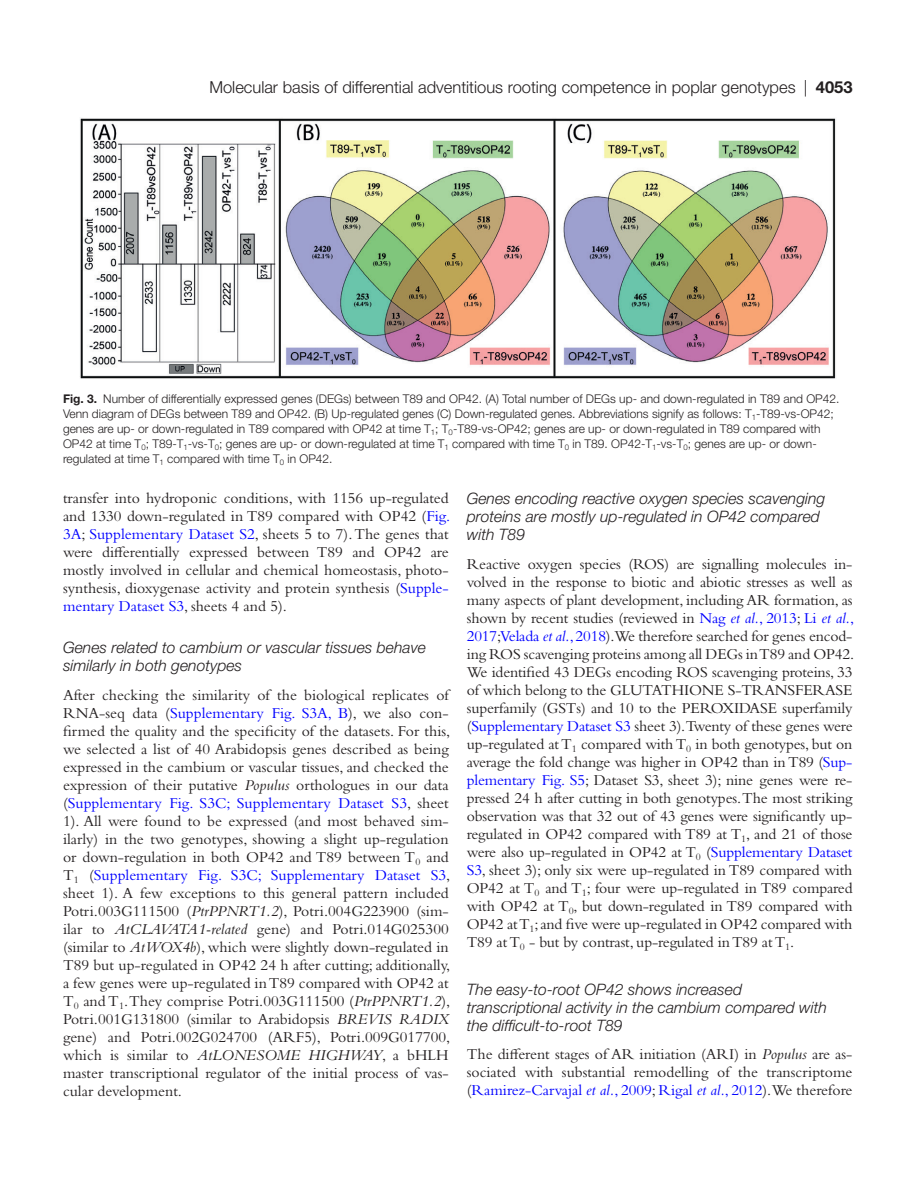
<style>
.page{position:relative;width:919px;height:1187px;background:#fff}
.page>*{position:absolute;margin:0;border:0;box-sizing:border-box;transform-origin:0 0}
.t1{font:300 16.5px "Helvetica Neue LT Std";color:#231f20}
.t2{font:15.75px/18px "Bembo Std";color:#231f20;text-align:justify}
.t3{font:italic 300 15.75px/18px "Helvetica Neue LT Std";color:#231f20}
.t4{font:300 12px/15px "Helvetica Neue LT Std";color:#231f20}
.s1{font-weight:700}
.s2{color:#00f}
.s3{font-style:italic}
.s4{font-style:italic;color:#00f}
</style>
<div class="page">
<img style="left:80px;top:118px;width:756px;height:261px">
<p class="t1" style="left:209px;top:77px;width:644px">Molecular basis of differential adventitious rooting competence in poplar genotypes | <span class="s1">4053</span></p>
<p class="t4" style="left:63px;top:390px;width:778px"><span class="s1">Fig. 3.</span> Number of differentially expressed genes (DEGs) between T89 and OP42. (A) Total number of DEGs up- and down-regulated in T89 and OP42.<br>Venn diagram of DEGs between T89 and OP42. (B) Up-regulated genes (C) Down-regulated genes. Abbreviations signify as follows: T<sub>1</sub>-T89-vs-OP42; genes are up- or down-regulated in T89 compared with OP42 at time T<sub>1</sub>; T<sub>0</sub>-T89-vs-OP42; genes are up- or down-regulated in T89 compared with OP42 at time T<sub>0</sub>; T89-T<sub>1</sub>-vs-T<sub>0</sub>; genes are up- or down-regulated at time T<sub>1</sub> compared with time T<sub>0</sub> in T89. OP42-T<sub>1</sub>-vs-T<sub>0</sub>; genes are up- or down&shy;regulated at time T<sub>1</sub> compared with time T<sub>0</sub> in OP42.</p>
<p class="t2" style="left:63px;top:489px;width:389px">transfer into hydroponic conditions, with 1156 up-regulated and 1330 down-regulated in T89 compared with OP42 (<span class="s2">Fig.<br>3A</span>; <span class="s2">Supplementary Dataset S2</span>, sheets 5 to 7). The genes that were differentially expressed between T89 and OP42 are mostly involved in cellular and chemical homeostasis, photo&shy;synthesis, dioxygenase activity and protein synthesis (<span class="s2">Supple&shy;mentary Dataset S3</span>, sheets 4 and 5).</p>
<p class="t3" style="left:63px;top:638px;width:364px">Genes related to cambium or vascular tissues behave similarly in both genotypes</p>
<p class="t2" style="left:63px;top:685px;width:389px">After checking the similarity of the biological replicates of RNA-seq data (<span class="s2">Supplementary Fig. S3A, B</span>), we also con&shy;firmed the quality and the specificity of the datasets. For this, we selected a list of 40 Arabidopsis genes described as being expressed in the cambium or vascular tissues, and checked the expression of their putative <span class="s3">Populus</span> orthologues in our data (<span class="s2">Supplementary Fig. S3C; Supplementary Dataset S3</span>, sheet 1). All were found to be expressed (and most behaved sim&shy;ilarly) in the two genotypes, showing a slight up-regulation or down-regulation in both OP42 and T89 between T<sub>0</sub> and T<sub>1</sub> (<span class="s2">Supplementary Fig. S3C; Supplementary Dataset S3</span>, sheet 1). A few exceptions to this general pattern included Potri.003G111500 (<span class="s3">PtrPPNRT1.2</span>), Potri.004G223900 (sim&shy;ilar to <span class="s3">AtCLAVATA1-related</span> gene) and Potri.014G025300 (similar to <span class="s3">AtWOX4b</span>), which were slightly down-regulated in T89 but up-regulated in OP42 24 h after cutting; additionally, a few genes were up-regulated in T89 compared with OP42 at T<sub>0</sub> and T<sub>1</sub>. They comprise Potri.003G111500 (<span class="s3">PtrPPNRT1.2</span>), Potri.001G131800 (similar to Arabidopsis <span class="s3">BREVIS RADIX </span>gene) and Potri.002G024700 (ARF5), Potri.009G017700, which is similar to <span class="s3">AtLONESOME HIGHWAY</span>, a bHLH master transcriptional regulator of the initial process of vas&shy;cular development.</p>
<p class="t3" style="left:466px;top:489px;width:360px">Genes encoding reactive oxygen species scavenging proteins are mostly up-regulated in OP42 compared with T89</p>
<p class="t2" style="left:466px;top:554px;width:389px">Reactive oxygen species (ROS) are signalling molecules in&shy;volved in the response to biotic and abiotic stresses as well as many aspects of plant development, including AR formation, as shown by recent studies (reviewed in <span class="s2">Nag</span> <span class="s4">et al.</span><span class="s2">, 2013</span>; <span class="s2">Li</span> <span class="s4">et al.</span><span class="s2">, 2017</span>;<span class="s2">Velada</span> <span class="s4">et al.</span><span class="s2">, 2018</span>).We therefore searched for genes encod&shy;ing ROS scavenging proteins among all DEGs in T89 and OP42.<br>We identified 43 DEGs encoding ROS scavenging proteins, 33 of which belong to the GLUTATHIONE S-TRANSFERASE superfamily (GSTs) and 10 to the PEROXIDASE superfamily (<span class="s2">Supplementary Dataset S3</span> sheet 3).Twenty of these genes were up-regulated at T<sub>1</sub> compared with T<sub>0</sub> in both genotypes, but on average the fold change was higher in OP42 than in T89 (<span class="s2">Sup&shy;plementary Fig. S5</span>; Dataset S3, sheet 3); nine genes were re&shy;pressed 24 h after cutting in both genotypes. The most striking observation was that 32 out of 43 genes were significantly up&shy;regulated in OP42 compared with T89 at T<sub>1</sub>, and 21 of those were also up-regulated in OP42 at T<sub>0</sub> (<span class="s2">Supplementary Dataset S3</span>, sheet 3); only six were up-regulated in T89 compared with OP42 at T<sub>0</sub> and T<sub>1</sub>; four were up-regulated in T89 compared with OP42 at T<sub>0</sub>, but down-regulated in T89 compared with OP42 at T<sub>1</sub>; and five were up-regulated in OP42 compared with T89 at T<sub>0</sub> - but by contrast, up-regulated in T89 at T<sub>1</sub>.</p>
<p class="t3" style="left:466px;top:979px;width:361px">The easy-to-root OP42 shows increased transcriptional activity in the cambium compared with the difficult-to-root T89</p>
<p class="t2" style="left:466px;top:1044px;width:387px">The different stages of AR initiation (ARI) in <span class="s3">Populus</span> are as&shy;sociated with substantial remodelling of the transcriptome (<span class="s2">Ramirez-Carvajal</span> <span class="s4">et al.</span><span class="s2">, 2009</span>; <span class="s2">Rigal</span> <span class="s4">et al.</span><span class="s2">, 2012</span>).We therefore</p>
</div>
